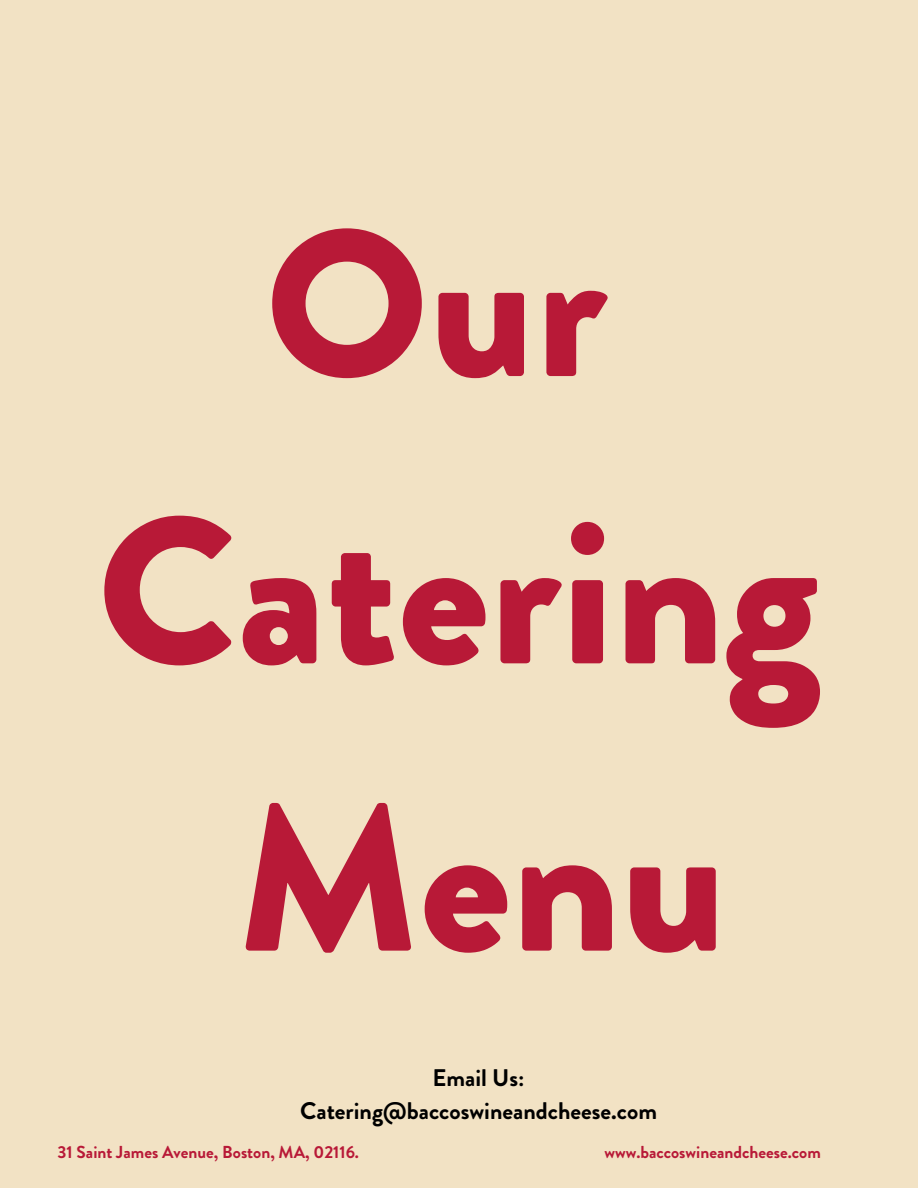
<style>
.page{position:relative;width:918px;height:1188px;background:#f2e2c4}
.page>*{position:absolute;margin:0;border:0;box-sizing:border-box;transform-origin:0 0}
.t1{font:900 208.05px/287.2px "Brandon Grotesque";color:#b81937;text-align:center}
.t2{font:700 24px/32.7px "Brandon Grotesque";color:#000;text-align:center}
.t3{font:700 17.25px "Brandon Grotesque";color:#b81937}
</style>
<div class="page">
<h1 class="t1" style="left:97px;top:163px;width:725px">Our<br>Catering<br>Menu</h1>
<h2 class="t2" style="left:300px;top:1062px;width:359px">Email Us:<br>Catering@baccoswineandcheese.com</h2>
<p class="t3" style="left:58px;top:1139px;width:303px">31 Saint James Avenue, Boston, MA, 02116.</p>
<p class="t3" style="left:604px;top:1139px;width:218px">www.baccoswineandcheese.com</p>
</div>
